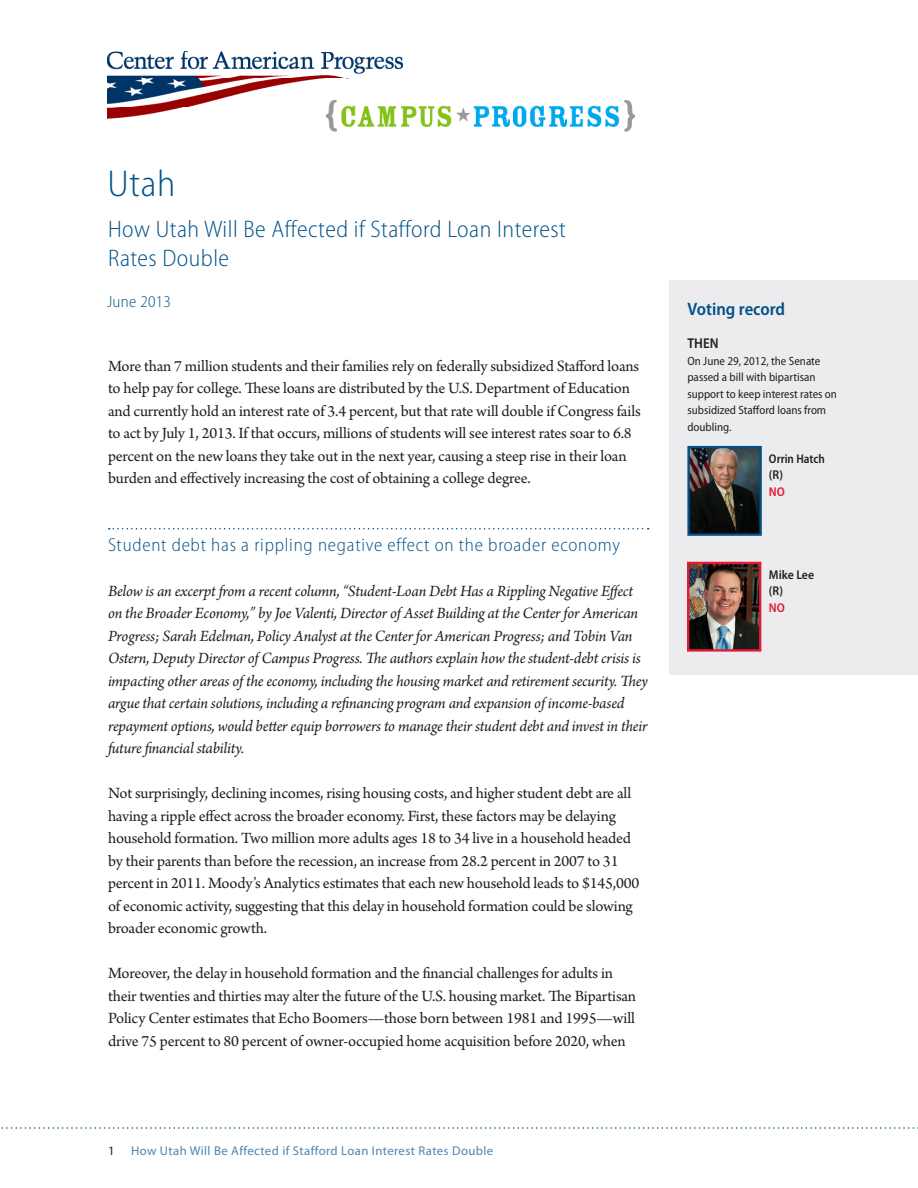
<style>
.page{position:relative;width:918px;height:1188px;background:#fff}
.page>*{position:absolute;margin:0;border:0;box-sizing:border-box;transform-origin:0 0}
.Factsheet_Title{font:300 semi-condensed 37.5px "Myriad Pro";color:#005187}
.Factsheet_Subtitle{font:300 semi-condensed 24px/28.8px "Myriad Pro";letter-spacing:.02em;color:#005187}
.Header1{font:300 semi-condensed 18.75px "Myriad Pro";letter-spacing:.04em;color:#005187}
.Sidebar_Text{font:600 semi-condensed 18px "Myriad Pro";color:#005187}
.Body{font:16.5px/22.5px "Arno Pro";letter-spacing:-.01em;color:#231f20}
.Body-2{font:italic 16.5px/22.5px "Arno Pro";letter-spacing:-.015em;color:#231f20}
.t1{font:300 semi-condensed 16.5px "Myriad Pro";letter-spacing:.02em;color:#005187}
.Sidebar_Text-2{font:600 semi-condensed 14.25px "Myriad Pro";color:#231f20}
.t2{font:12.75px "Myriad Pro";letter-spacing:.03em;color:#5083af}
.Sidebar_Text-3{font:600 semi-condensed 12.75px/16.5px "Myriad Pro";color:#231f20;scale:.95 1}
.Sidebar_Text-4{font:600 semi-condensed 12.75px/16.5px "Myriad Pro";color:#231f20}
.t3{font:12.75px "Myriad Pro";color:#231f20}
.Sidebar_Text-5{font:semi-condensed 12px/16.5px "Myriad Pro";color:#231f20}
.s1{color:#e51836}
</style>
<div class="page">
<img style="left:107px;top:51px;width:296px;height:67px">
<svg style="left:1px;top:1127px;width:917px;height:2px"></svg>
<svg style="left:109px;top:528px;width:540px;height:2px"></svg>
<div style="left:669px;top:280px;width:249px;height:395px;background:#ececee"></div>
<img style="left:690px;top:449px;width:69px;height:84px">
<div style="left:687px;top:446px;width:75px;height:90px;border:2px solid #005187"></div>
<img style="left:690px;top:565px;width:68px;height:84px">
<div style="left:687px;top:562px;width:74px;height:90px;border:2px solid #e51836"></div>
<img style="left:327px;top:100px;width:308px;height:32px">
<p class="Factsheet_Title" style="left:107px;top:163px;width:69px">Utah</p>
<p class="Factsheet_Subtitle" style="left:108px;top:215px;width:459px">How Utah Will Be Affected if Stafford Loan Interest<br>Rates Double</p>
<p class="t1" style="left:107px;top:292px;width:65px">June 2013</p>
<p class="Body" style="left:108px;top:355px;width:534px">More than 7 million students and their families rely on federally subsidized Stafford loans to help pay for college. These loans are distributed by the U.S. Department of Education and currently hold an interest rate of 3.4 percent, but that rate will double if Congress fails to act by July 1, 2013. If that occurs, millions of students will see interest rates soar to 6.8 percent on the new loans they take out in the next year, causing a steep rise in their loan burden and effectively increasing the cost of obtaining a college degree.</p>
<p class="Header1" style="left:108px;top:534px;width:514px">Student debt has a rippling negative effect on the broader economy</p>
<p class="Body-2" style="left:108px;top:580px;width:542px">Below is an excerpt from a recent column, “Student-Loan Debt Has a Rippling Negative Effect on the Broader Economy,” by Joe Valenti, Director of Asset Building at the Center for American Progress; Sarah Edelman, Policy Analyst at the Center for American Progress; and Tobin Van Ostern, Deputy Director of Campus Progress. The authors explain how the student-debt crisis is impacting other areas of the economy, including the housing market and retirement security. They argue that certain solutions, including a refinancing program and expansion of income-based repayment options, would better equip borrowers to manage their student debt and invest in their future financial stability.</p>
<p class="Body" style="left:108px;top:783px;width:533px">Not surprisingly, declining incomes, rising housing costs, and higher student debt are all having a ripple effect across the broader economy. First, these factors may be delaying household formation. Two million more adults ages 18 to 34 live in a household headed by their parents than before the recession, an increase from 28.2 percent in 2007 to 31 percent in 2011. Moody’s Analytics estimates that each new household leads to $145,000 of economic activity, suggesting that this delay in household formation could be slowing broader economic growth.</p>
<p class="Body" style="left:108px;top:963px;width:530px">Moreover, the delay in household formation and the financial challenges for adults in their twenties and thirties may alter the future of the U.S. housing market. The Bipartisan Policy Center estimates that Echo Boomers—those born between 1981 and 1995—will drive 75 percent to 80 percent of owner-occupied home acquisition before 2020, when</p>
<p class="t3" style="left:108px;top:1143px;width:8px">1</p>
<p class="t2" style="left:131px;top:1143px;width:364px">How Utah Will Be Affected if Stafford Loan Interest Rates Double</p>
<p class="Sidebar_Text" style="left:687px;top:299px;width:99px">Voting record</p>
<p class="Sidebar_Text-2" style="left:687px;top:335px;width:33px">THEN</p>
<p class="Sidebar_Text-5" style="left:687px;top:352px;width:151px">On June 29, 2012, the Senate passed a bill with bipartisan support to keep interest rates on subsidized Stafford loans from doubling.</p>
<p class="Sidebar_Text-3" style="left:769px;top:451px;width:60px">Orrin Hatch (R)<br><span class="s1">NO</span></p>
<p class="Sidebar_Text-4" style="left:769px;top:566px;width:47px">Mike Lee (R)<br><span class="s1">NO</span></p>
</div>
